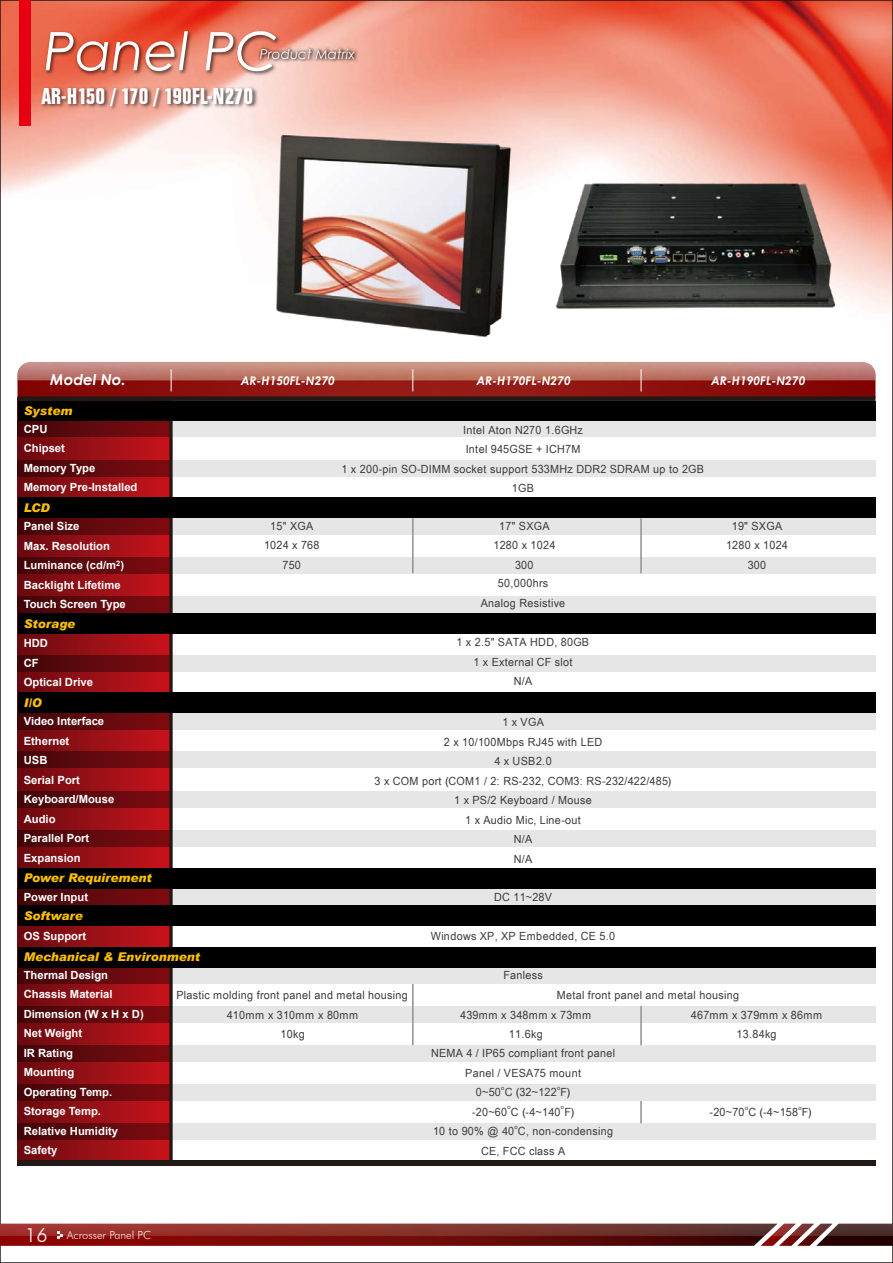
<style>
.page{position:relative;width:893px;height:1263px;background:#fff}
.page>*{position:absolute;margin:0;border:0;box-sizing:border-box;transform-origin:0 0}
.t1{font:italic 53.1px "Century Gothic";color:#fff}
.t2{font:700 condensed 23.7px "Folio TEE";color:#fff}
.t3{font:italic 700 15px "Century Gothic";color:#fff}
.t4{font:italic 13.5px "Century Gothic";color:#fff}
.t5{font:italic 900 12px "Arial";color:#fabe00}
.t6{font:italic 700 12px "Century Gothic";color:#fff}
.t7{font:11.25px/19.5px "Arial AM";color:#3e3a39;text-align:center}
.t8{font:700 11.25px/19.5px "Arial";color:#fff}
.t9{font:300 11.25px "Futura BT";color:#fff}
.t10{font:6px "Arial AM";color:#3e3a39}
.s1{font-size:19.5px}
</style>
<div class="page">
<img style="left:3px;top:3px;width:887px;height:434px">
<img style="left:17px;top:362px;width:858px;height:34px">
<div style="left:17px;top:397px;width:154px;height:766px;background:linear-gradient(to right,#670a0f,#c6141c)"></div>
<div style="left:173px;top:461px;width:702px;height:16px;background:#e6e6e6"></div>
<div style="left:18px;top:461px;width:153px;height:16px;background:linear-gradient(to right,#420609,#7f0b11)"></div>
<div style="left:173px;top:421px;width:702px;height:16px;background:#e6e6e6"></div>
<div style="left:18px;top:421px;width:153px;height:16px;background:linear-gradient(to right,#420609,#7f0b11)"></div>
<div style="left:171px;top:518px;width:704px;height:17px;background:#e6e6e6"></div>
<div style="left:171px;top:557px;width:704px;height:16px;background:#e6e6e6"></div>
<div style="left:171px;top:596px;width:704px;height:16px;background:#e6e6e6"></div>
<div style="left:171px;top:713px;width:704px;height:17px;background:#e6e6e6"></div>
<div style="left:171px;top:752px;width:704px;height:16px;background:#e6e6e6"></div>
<div style="left:171px;top:791px;width:704px;height:16px;background:#e6e6e6"></div>
<div style="left:171px;top:830px;width:704px;height:17px;background:#e6e6e6"></div>
<div style="left:171px;top:967px;width:704px;height:17px;background:#e6e6e6"></div>
<div style="left:171px;top:1006px;width:704px;height:16px;background:#e6e6e6"></div>
<div style="left:171px;top:1045px;width:704px;height:17px;background:#e6e6e6"></div>
<div style="left:171px;top:1084px;width:704px;height:17px;background:#e6e6e6"></div>
<div style="left:171px;top:1123px;width:704px;height:17px;background:#e6e6e6"></div>
<div style="left:171px;top:888px;width:704px;height:17px;background:#e6e6e6"></div>
<div style="left:171px;top:655px;width:704px;height:16px;background:#e6e6e6"></div>
<div style="left:17px;top:518px;width:154px;height:17px;background:linear-gradient(to right,#420609,#7f0b11)"></div>
<div style="left:17px;top:557px;width:154px;height:16px;background:linear-gradient(to right,#420609,#7f0b11)"></div>
<div style="left:17px;top:596px;width:154px;height:16px;background:linear-gradient(to right,#420609,#7f0b11)"></div>
<div style="left:17px;top:713px;width:154px;height:17px;background:linear-gradient(to right,#420609,#7f0b11)"></div>
<div style="left:17px;top:752px;width:154px;height:16px;background:linear-gradient(to right,#420609,#7f0b11)"></div>
<div style="left:17px;top:791px;width:154px;height:16px;background:linear-gradient(to right,#420609,#7f0b11)"></div>
<div style="left:17px;top:830px;width:154px;height:17px;background:linear-gradient(to right,#420609,#7f0b11)"></div>
<div style="left:17px;top:967px;width:154px;height:17px;background:linear-gradient(to right,#420609,#7f0b11)"></div>
<div style="left:17px;top:1006px;width:154px;height:16px;background:linear-gradient(to right,#420609,#7f0b11)"></div>
<div style="left:17px;top:1045px;width:154px;height:17px;background:linear-gradient(to right,#420609,#7f0b11)"></div>
<div style="left:17px;top:1084px;width:154px;height:17px;background:linear-gradient(to right,#420609,#7f0b11)"></div>
<div style="left:17px;top:1123px;width:154px;height:17px;background:linear-gradient(to right,#420609,#7f0b11)"></div>
<div style="left:17px;top:888px;width:154px;height:17px;background:linear-gradient(to right,#420609,#7f0b11)"></div>
<div style="left:17px;top:655px;width:154px;height:16px;background:linear-gradient(to right,#420609,#7f0b11)"></div>
<svg style="left:169px;top:421px;width:4px;height:740px;background:#3f2927"></svg>
<hr style="left:640px;top:518px;width:2px;height:55px;background:#949495">
<hr style="left:412px;top:518px;width:2px;height:55px;background:#949495">
<hr style="left:640px;top:1006px;width:2px;height:39px;background:#949495">
<hr style="left:640px;top:1101px;width:2px;height:22px;background:#949495">
<hr style="left:412px;top:984px;width:2px;height:61px;background:#949495">
<div style="left:17px;top:396px;width:858px;height:5px;background:#221815"></div>
<div style="left:18px;top:401px;width:857px;height:20px;background:#000"></div>
<div style="left:18px;top:497px;width:857px;height:21px;background:#000"></div>
<div style="left:18px;top:612px;width:857px;height:21px;background:#000"></div>
<div style="left:18px;top:692px;width:857px;height:21px;background:#000"></div>
<div style="left:18px;top:868px;width:857px;height:21px;background:#000"></div>
<div style="left:18px;top:905px;width:857px;height:21px;background:#000"></div>
<div style="left:18px;top:946px;width:857px;height:21px;background:#000"></div>
<div style="left:17px;top:1161px;width:858px;height:5px;background:#221815"></div>
<svg style="left:412px;top:369px;width:1px;height:22px"></svg>
<svg style="left:171px;top:369px;width:1px;height:22px"></svg>
<svg style="left:641px;top:369px;width:1px;height:22px"></svg>
<img style="left:0;top:1224px;width:761px;height:22px">
<img style="left:761px;top:1224px;width:55px;height:22px">
<img style="left:779px;top:1224px;width:35px;height:22px">
<img style="left:816px;top:1224px;width:77px;height:22px">
<img style="left:544px;top:162px;width:309px;height:168px">
<img style="left:264px;top:126px;width:258px;height:227px">
<img style="left:334px;top:0;width:76px;height:117px">
<img style="left:0;top:0;width:334px;height:142px">
<img style="left:0;top:32px;width:309px;height:134px">
<h1 class="t1" style="left:44px;top:14px;width:236px">Panel PC</h1>
<p class="t4" style="left:260px;top:44px;width:97px">Product Matrix</p>
<h2 class="t2" style="left:42px;top:83px;width:213px">AR-H150 / 170 / 190FL-N270</h2>
<h3 class="t3" style="left:50px;top:368px;width:77px">Model No.</h3>
<p class="t6" style="left:241px;top:372px;width:96px">AR-H150FL-N270</p>
<p class="t6" style="left:476px;top:372px;width:96px">AR-H170FL-N270</p>
<p class="t6" style="left:711px;top:372px;width:96px">AR-H190FL-N270</p>
<p class="t5" style="left:24px;top:403px;width:50px">System</p>
<p class="t8" style="left:24px;top:419px;width:115px">CPU<br>Chipset<br>Memory Type<br>Memory Pre-Installed</p>
<p class="t5" style="left:24px;top:501px;width:28px">LCD</p>
<p class="t8" style="left:24px;top:517px;width:104px">Panel Size<br>Max. Resolution<br>Luminance (cd/m<sup>2</sup>)<br>Backlight Lifetime<br>Touch Screen Type</p>
<p class="t5" style="left:24px;top:616px;width:53px">Storage</p>
<p class="t8" style="left:24px;top:634px;width:71px">HDD<br>CF<br>Optical Drive</p>
<p class="t5" style="left:24px;top:696px;width:19px">I/O</p>
<p class="t8" style="left:24px;top:712px;width:92px">Video Interface<br>Ethernet<br>USB<br>Serial Port<br>Keyboard/Mouse<br>Audio<br>Parallel Port<br>Expansion</p>
<p class="t5" style="left:24px;top:870px;width:130px">Power Requirement</p>
<p class="t8" style="left:24px;top:887px;width:66px">Power Input</p>
<p class="t5" style="left:24px;top:909px;width:61px">Software</p>
<p class="t8" style="left:24px;top:926px;width:64px">OS Support</p>
<p class="t5" style="left:24px;top:949px;width:178px">Mechanical &amp; Environment</p>
<p class="t8" style="left:24px;top:965px;width:122px">Thermal Design<br>Chassis Material<br>Dimension (W x H x D)<br>Net Weight<br>IR Rating<br>Mounting<br>Operating Temp.<br>Storage Temp.<br>Relative Humidity<br>Safety</p>
<p class="t7" style="left:342px;top:420px;width:365px">Intel Aton N270 1.6GHz<br>Intel 945GSE + ICH7M<br>1 x 200-pin SO-DIMM socket support 533MHz DDR2 SDRAM up to 2GB<br>1GB</p>
<p class="t7" style="left:264px;top:516px;width:57px">15" XGA<br>1024 x 768<br>750</p>
<p class="t7" style="left:493px;top:516px;width:64px">17" SXGA<br>1280 x 1024<br>300</p>
<p class="t7" style="left:726px;top:516px;width:64px">19" SXGA<br>1280 x 1024<br>300</p>
<p class="t7" style="left:481px;top:574px;width:86px">50,000hrs<br>Analog Resistive</p>
<p class="t7" style="left:456px;top:633px;width:135px">1 x 2.5" SATA HDD, 80GB<br>1 x External CF slot<br>N/A</p>
<p class="t7" style="left:375px;top:712px;width:299px">1 x VGA<br>2 x 10/100Mbps RJ45 with LED<br>4 x USB2.0<br>3 x COM port (COM1 / 2: RS-232, COM3: RS-232/422/485)<br>1 x PS/2 Keyboard / Mouse<br>1 x Audio Mic, Line-out<br>N/A<br>N/A</p>
<p class="t7" style="left:494px;top:887px;width:60px">DC 11~28V</p>
<p class="t7" style="left:431px;top:926px;width:186px">Windows XP, XP Embedded, CE 5.0</p>
<p class="t7" style="left:503px;top:965px;width:41px">Fanless</p>
<p class="t7" style="left:176px;top:985px;width:233px">Plastic molding front panel and metal housing</p>
<p class="t7" style="left:557px;top:985px;width:184px">Metal front panel and metal housing</p>
<p class="t7" style="left:227px;top:1005px;width:134px">410mm x 310mm x 80mm<br>10kg</p>
<p class="t7" style="left:460px;top:1005px;width:133px">439mm x 348mm x 73mm<br>11.6kg</p>
<p class="t7" style="left:691px;top:1005px;width:133px">467mm x 379mm x 86mm<br>13.84kg</p>
<p class="t7" style="left:431px;top:1043px;width:186px">NEMA 4 / IP65 compliant front panel<br>Panel / VESA75 mount<br>0~50 C (32~122 F)</p>
<p class="t10" style="left:501px;top:1084px;width:5px">o</p>
<p class="t10" style="left:557px;top:1084px;width:5px">o</p>
<p class="t7" style="left:472px;top:1102px;width:104px">-20~60 C (-4~140 F)</p>
<p class="t10" style="left:507px;top:1104px;width:5px">o</p>
<p class="t10" style="left:561px;top:1104px;width:5px">o</p>
<p class="t7" style="left:433px;top:1121px;width:182px">10 to 90% @ 40 C, non-condensing</p>
<p class="t10" style="left:745px;top:1104px;width:5px">o</p>
<p class="t10" style="left:798px;top:1104px;width:5px">o</p>
<p class="t7" style="left:709px;top:1102px;width:104px">-20~70 C (-4~158 F)</p>
<p class="t10" style="left:515px;top:1123px;width:5px">o</p>
<p class="t7" style="left:481px;top:1141px;width:86px">CE, FCC class A</p>
<p class="t9" style="left:25px;top:1228px;width:127px"><span class="s1">16</span> Acrosser Panel PC</p>
</div>
